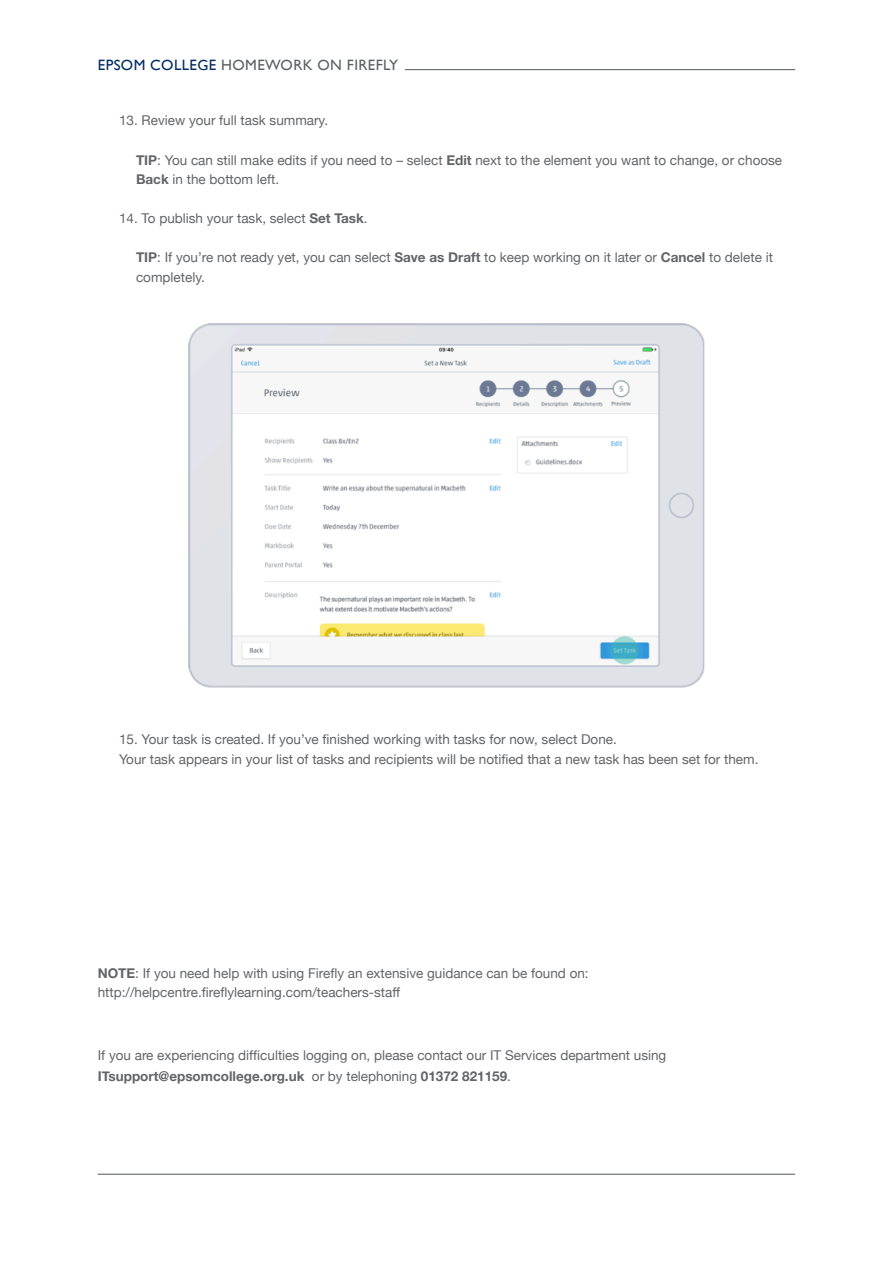
<style>
.page{position:relative;width:893px;height:1263px;background:#fff}
.page>*{position:absolute;margin:0;border:0;box-sizing:border-box;transform-origin:0 0}
.t1{font:15px "Gill Sans";letter-spacing:.025em;color:#5b6064}
.t2{font:13.5px/19.5px "Helvetica Neue";color:#626467}
.t3{font:700 13.5px "Helvetica Neue";color:#626467}
.s1{color:#002c62}
.s2{font-family:"Helvetica Neue East A";font-weight:700}
.s3{font-weight:400}
</style>
<div class="page">
<hr style="left:98px;top:1174px;width:697px;height:1px;background:#5b6064">
<hr style="left:405px;top:69px;width:390px;height:1px;background:#5b6064">
<img style="left:188px;top:324px;width:516px;height:364px">
<p class="t1" style="left:98px;top:56px;width:302px"><span class="s1">EPSOM COLLEGE</span> HOMEWORK ON FIREFLY</p>
<p class="t2" style="left:119px;top:111px;width:211px">13. Review your full task summary.</p>
<p class="t2" style="left:136px;top:150px;width:648px"><span class="s2">TIP</span>: You can still make edits if you need to – select <span class="s2">Edit</span> next to the element you want to change, or choose<br><span class="s2">Back</span> in the bottom left.</p>
<p class="t2" style="left:119px;top:208px;width:250px">14. To publish your task, select <span class="s2">Set Task</span>.</p>
<p class="t2" style="left:136px;top:247px;width:638px"><span class="s2">TIP</span>: If you’re not ready yet, you can select <span class="s2">Save as Draft</span> to keep working on it later or <span class="s2">Cancel</span> to delete it completely.</p>
<p class="t2" style="left:119px;top:729px;width:499px">15. Your task is created. If you’ve finished working with tasks for now, select Done.</p>
<p class="t2" style="left:119px;top:749px;width:641px">Your task appears in your list of tasks and recipients will be notified that a new task has been set for them.</p>
<p class="t2" style="left:98px;top:963px;width:492px"><span class="s2">NOTE</span>: If you need help with using Firefly an extensive guidance can be found on:</p>
<p class="t2" style="left:98px;top:982px;width:304px">http://helpcentre.fireflylearning.com/teachers-staff</p>
<p class="t2" style="left:98px;top:1045px;width:570px">If you are experiencing difficulties logging on, please contact our IT Services department using</p>
<p class="t3" style="left:98px;top:1068px;width:415px">ITsupport@epsomcollege.org.uk <span class="s3">or by telephoning</span> 01372 821159<span class="s3">.</span></p>
</div>
